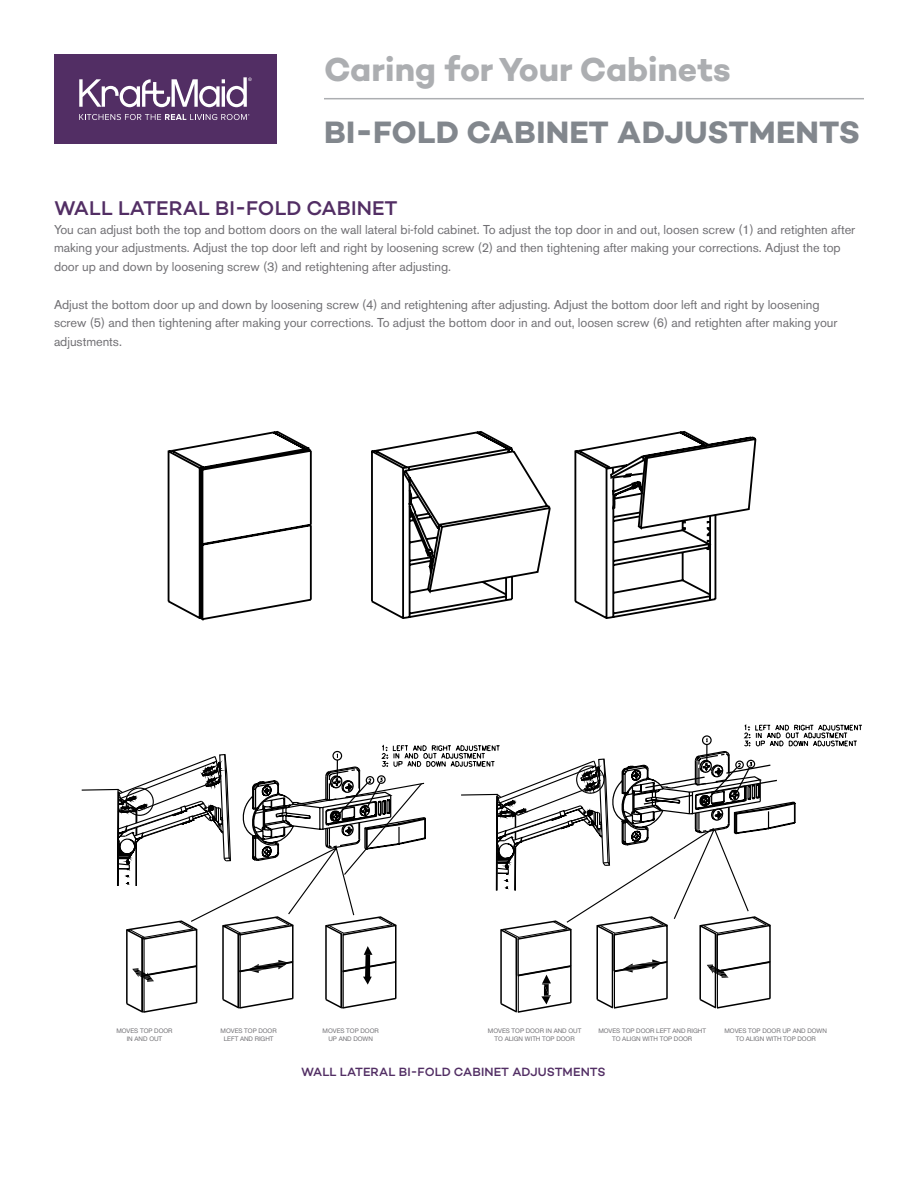
<style>
.page{position:relative;width:918px;height:1188px;background:#fff}
.page>*{position:absolute;margin:0;border:0;box-sizing:border-box;transform-origin:0 0}
.t1{font:700 33.9px "Campton";letter-spacing:-.005em;color:#acaeb1}
.t2{font:700 31.5px "Campton";letter-spacing:.01em;color:#82878d}
.t3{font:500 20.25px "Campton";letter-spacing:.005em;color:#522e64}
.t4{font:12.75px/18.8px "Akzidenz Grotesk BE";letter-spacing:-.005em;color:#717074}
.t5{font:500 12.15px "Campton";letter-spacing:.01em;color:#522e64}
.t6{font:6.3px/7.9px "Helvetica Neue LT Std";letter-spacing:-.005em;color:#717074;text-align:center}
</style>
<div class="page">
<div style="left:54px;top:54px;width:223px;height:89px;background:#522e64"></div>
<svg style="left:79px;top:77px;width:173px;height:30px"></svg>
<svg style="left:79px;top:114px;width:170px;height:6px"></svg>
<hr style="left:324px;top:98px;width:540px;height:1px;background:#acaeb1">
<svg style="left:195px;top:895px;width:554px;height:24px"></svg>
<svg style="left:126px;top:919px;width:72px;height:94px"></svg>
<hr style="left:144px;top:939px;width:1px;height:73px;background:#000">
<svg style="left:221px;top:915px;width:74px;height:94px"></svg>
<hr style="left:240px;top:935px;width:1px;height:73px;background:#000">
<svg style="left:324px;top:915px;width:74px;height:94px"></svg>
<hr style="left:343px;top:935px;width:1px;height:73px;background:#000">
<svg style="left:500px;top:919px;width:73px;height:94px"></svg>
<svg style="left:595px;top:915px;width:74px;height:94px"></svg>
<svg style="left:698px;top:915px;width:73px;height:94px"></svg>
<svg style="left:81px;top:754px;width:150px;height:132px"></svg>
<svg style="left:242px;top:724px;width:620px;height:173px"></svg>
<svg style="left:167px;top:431px;width:550px;height:190px"></svg>
<svg style="left:369px;top:431px;width:275px;height:189px"></svg>
<svg style="left:605px;top:435px;width:152px;height:116px"></svg>
<h1 class="t1" style="left:324px;top:48px;width:408px">Caring for Your Cabinets</h1>
<h2 class="t2" style="left:324px;top:112px;width:538px">BI-FOLD CABINET ADJUSTMENTS</h2>
<h3 class="t3" style="left:54px;top:195px;width:345px">WALL LATERAL BI-FOLD CABINET</h3>
<p class="t4" style="left:54px;top:220px;width:803px">You can adjust both the top and bottom doors on the wall lateral bi-fold cabinet. To adjust the top door in and out, loosen screw (1) and retighten after making your adjustments. Adjust the top door left and right by loosening screw (2) and then tightening after making your corrections. Adjust the top door up and down by loosening screw (3) and retightening after adjusting.</p>
<p class="t4" style="left:54px;top:295px;width:785px">Adjust the bottom door up and down by loosening screw (4) and retightening after adjusting. Adjust the bottom door left and right by loosening screw (5) and then tightening after making your corrections. To adjust the bottom door in and out, loosen screw (6) and retighten after making your adjustments.</p>
<p class="t6" style="left:116px;top:1026px;width:58px">MOVES TOP DOOR<br>IN AND OUT</p>
<p class="t6" style="left:221px;top:1026px;width:58px">MOVES TOP DOOR<br>LEFT AND RIGHT</p>
<p class="t6" style="left:323px;top:1026px;width:58px">MOVES TOP DOOR<br>UP AND DOWN</p>
<p class="t6" style="left:488px;top:1026px;width:95px">MOVES TOP DOOR IN AND OUT<br>TO ALIGN WITH TOP DOOR</p>
<p class="t6" style="left:598px;top:1026px;width:109px">MOVES TOP DOOR LEFT AND RIGHT<br>TO ALIGN WITH TOP DOOR</p>
<p class="t6" style="left:724px;top:1026px;width:104px">MOVES TOP DOOR UP AND DOWN<br>TO ALIGN WITH TOP DOOR</p>
<p class="t5" style="left:301px;top:1064px;width:306px">WALL LATERAL BI-FOLD CABINET ADJUSTMENTS</p>
</div>
